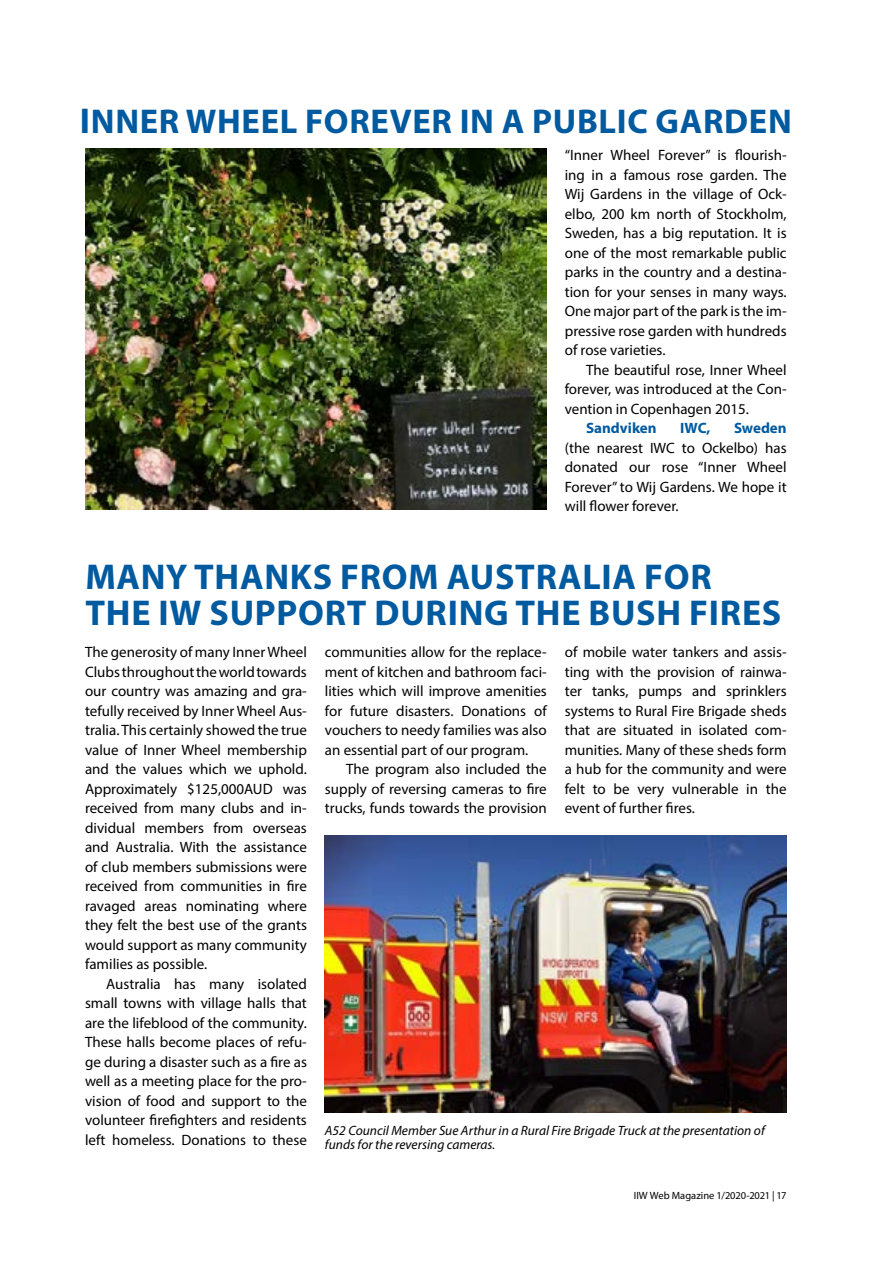
<style>
.page{position:relative;width:893px;height:1263px;background:#fff}
.page>*{position:absolute;margin:0;border:0;box-sizing:border-box;transform-origin:0 0}
.t1{font:700 36px/36px "Myriad Pro";letter-spacing:.02em;color:#005aa0}
.t2{font:700 34.5px "Myriad Pro";letter-spacing:.02em;color:#005aa0}
.t3{font:15px/19.5px "Myriad Pro";color:#000;text-align:justify}
.t4{font:700 15px "Myriad Pro";color:#005aa0}
.t5{font:italic 13.5px/13.5px "Myriad Pro";color:#000}
.t6{font:10.5px "Myriad Pro";color:#000}
.s1{font-size:36px}
</style>
<div class="page">
<img style="left:85px;top:149px;width:462px;height:360px">
<img style="left:325px;top:836px;width:462px;height:276px">
<h2 class="t2" style="left:80px;top:99px;width:713px"><span class="s1">I</span>NNER WHEEL FOREVER IN A PUBLIC GARDEN</h2>
<p class="t3" style="left:565px;top:145px;width:223px">“Inner Wheel Forever” is flourish&shy;ing in a famous rose garden. The Wij Gardens in the village of Ock&shy;elbo, 200 km north of Stockholm, Sweden, has a big reputation. It is one of the most remarkable public parks in the country and a destina&shy;tion for your senses in many ways.<br>One major part of the park is the im&shy;pressive rose garden with hundreds of rose varieties.</p>
<p class="t3" style="left:565px;top:360px;width:223px;text-indent:21px">The beautiful rose, Inner Wheel forever, was introduced at the Con&shy;vention in Copenhagen 2015.</p>
<p class="t4" style="left:586px;top:418px;width:72px">Sandviken</p>
<p class="t4" style="left:680px;top:418px;width:32px">IWC,</p>
<p class="t4" style="left:734px;top:418px;width:54px">Sweden</p>
<p class="t3" style="left:565px;top:438px;width:223px">(the nearest IWC to Ockelbo) has donated our rose “Inner Wheel Forever” to Wij Gardens. We hope it will flower forever.</p>
<h1 class="t1" style="left:85px;top:558px;width:697px">MANY THANKS FROM AUSTRALIA FOR<br>THE IW SUPPORT DURING THE BUSH FIRES</h1>
<p class="t3" style="left:85px;top:642px;width:223px">The generosity of many Inner Wheel Clubs throughout the world towards our country was amazing and gra&shy;tefully received by Inner Wheel Aus&shy;tralia. This certainly showed the true value of Inner Wheel membership and the values which we uphold.<br>Approximately $125,000AUD was received from many clubs and in&shy;dividual members from overseas and Australia. With the assistance of club members submissions were received from communities in fire ravaged areas nominating where they felt the best use of the grants would support as many community families as possible.</p>
<p class="t3" style="left:85px;top:974px;width:223px;text-indent:21px">Australia has many isolated small towns with village halls that are the lifeblood of the community.<br>These halls become places of refu&shy;ge during a disaster such as a fire as well as a meeting place for the pro&shy;vision of food and support to the volunteer firefighters and residents left homeless. Donations to these</p>
<p class="t3" style="left:325px;top:642px;width:223px">communities allow for the replace&shy;ment of kitchen and bathroom faci&shy;lities which will improve amenities for future disasters. Donations of vouchers to needy families was also an essential part of our program.</p>
<p class="t3" style="left:325px;top:759px;width:223px;text-indent:21px">The program also included the supply of reversing cameras to fire trucks, funds towards the provision</p>
<p class="t3" style="left:565px;top:642px;width:223px">of mobile water tankers and assis&shy;ting with the provision of rainwa&shy;ter tanks, pumps and sprinklers systems to Rural Fire Brigade sheds that are situated in isolated com&shy;munities. Many of these sheds form a hub for the community and were felt to be very vulnerable in the event of further fires.</p>
<p class="t5" style="left:325px;top:1124px;width:441px">A52 Council Member Sue Arthur in a Rural Fire Brigade Truck at the presentation of funds for the reversing cameras.</p>
<p class="t6" style="left:634px;top:1188px;width:154px">IIW Web Magazine 1/2020-2021 | 17</p>
</div>
